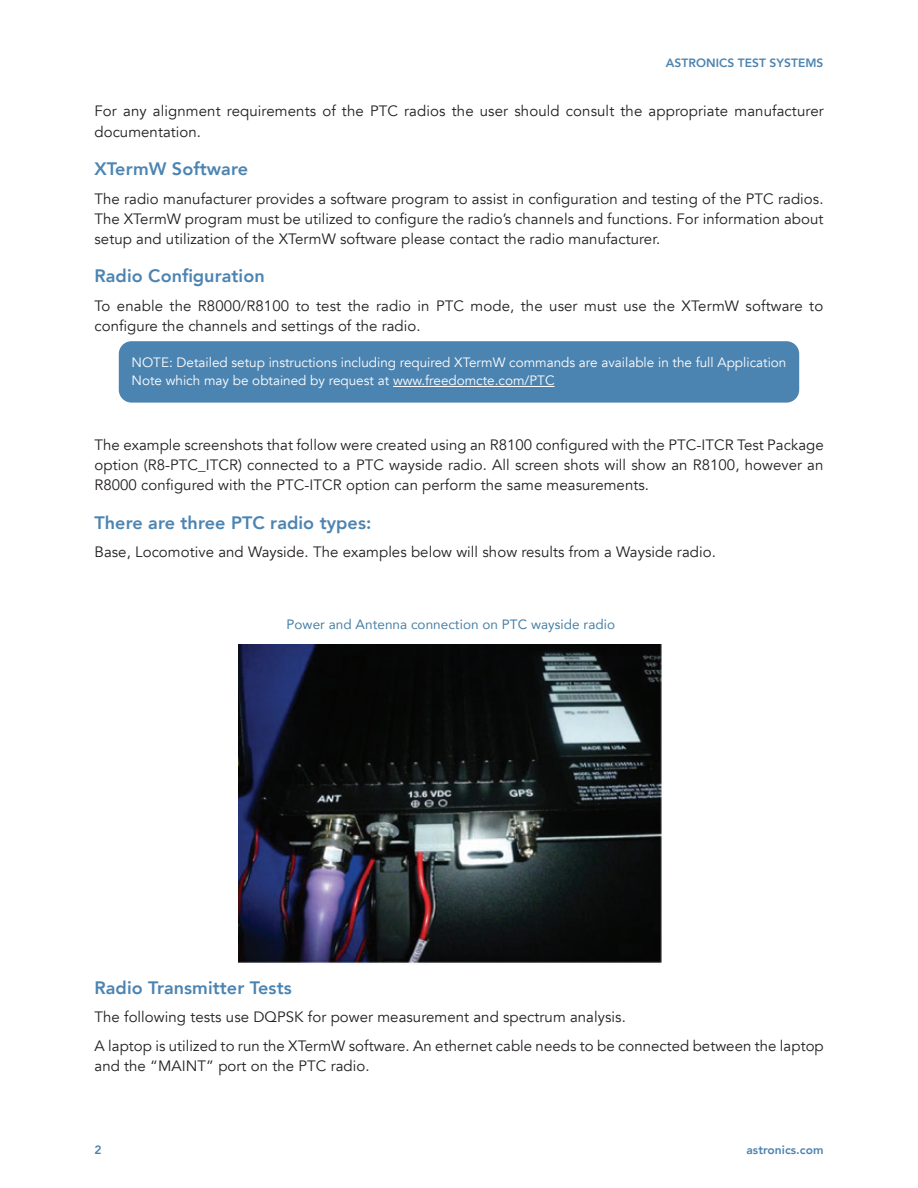
<style>
.page{position:relative;width:918px;height:1188px;background:#fff}
.page>*{position:absolute;margin:0;border:0;box-sizing:border-box;transform-origin:0 0}
.t1{font:800 18px "Avenir";letter-spacing:.005em;color:#4c84b1}
.t2{font:15px/20.2px "Avenir";letter-spacing:.005em;color:#231f20}
.t3{font:13.5px/18px "Avenir";color:#fff}
.t4{font:13.5px "Avenir";letter-spacing:.005em;color:#4880a6}
.t5{font:800 12px "Avenir";letter-spacing:.005em;color:#4c84b1}
</style>
<div class="page">
<div style="left:119px;top:341px;width:680px;height:62px;background:#4c84b1;border-radius:13px"></div>
<hr style="left:393px;top:386px;width:162px;height:1px;background:#fff">
<img style="left:238px;top:645px;width:424px;height:318px">
<p class="t5" style="left:666px;top:53px;width:159px">ASTRONICS TEST SYSTEMS</p>
<p class="t2" style="left:94px;top:101px;width:731px">For any alignment requirements of the PTC radios the user should consult the appropriate manufacturer documentation.</p>
<p class="t1" style="left:94px;top:154px;width:155px">XTermW Software</p>
<p class="t2" style="left:94px;top:188px;width:731px;text-align:justify">The radio manufacturer provides a software program to assist in configuration and testing of the PTC radios.<br>The XTermW program must be utilized to configure the radio’s channels and functions. For information about setup and utilization of the XTermW software please contact the radio manufacturer.</p>
<p class="t1" style="left:94px;top:262px;width:172px">Radio Configuration</p>
<p class="t2" style="left:94px;top:296px;width:730px">To enable the R8000/R8100 to test the radio in PTC mode, the user must use the XTermW software to configure the channels and settings of the radio.</p>
<p class="t3" style="left:132px;top:354px;width:656px">NOTE: Detailed setup instructions including required XTermW commands are available in the full Application<br>Note which may be obtained by request at www.freedomcte.com/PTC</p>
<p class="t2" style="left:94px;top:435px;width:731px;text-align:justify">The example screenshots that follow were created using an R8100 configured with the PTC-ITCR Test Package option (R8-PTC_ITCR) connected to a PTC wayside radio. All screen shots will show an R8100, however an R8000 configured with the PTC-ITCR option can perform the same measurements.</p>
<p class="t1" style="left:94px;top:508px;width:278px">There are three PTC radio types:</p>
<p class="t2" style="left:94px;top:542px;width:623px">Base, Locomotive and Wayside. The examples below will show results from a Wayside radio.</p>
<p class="t4" style="left:287px;top:613px;width:330px">Power and Antenna connection on PTC wayside radio</p>
<p class="t1" style="left:94px;top:973px;width:199px">Radio Transmitter Tests</p>
<p class="t2" style="left:94px;top:1003px;width:731px;line-height:28.8px">The following tests use DQPSK for power measurement and spectrum analysis.<br>A laptop is utilized to run the XTermW software. An ethernet cable needs to be connected between the laptop</p>
<p class="t2" style="left:94px;top:1056px;width:277px">and the “MAINT” port on the PTC radio.</p>
<p class="t5" style="left:94px;top:1141px;width:9px">2</p>
<p class="t5" style="left:746px;top:1141px;width:79px">astronics.com</p>
</div>
